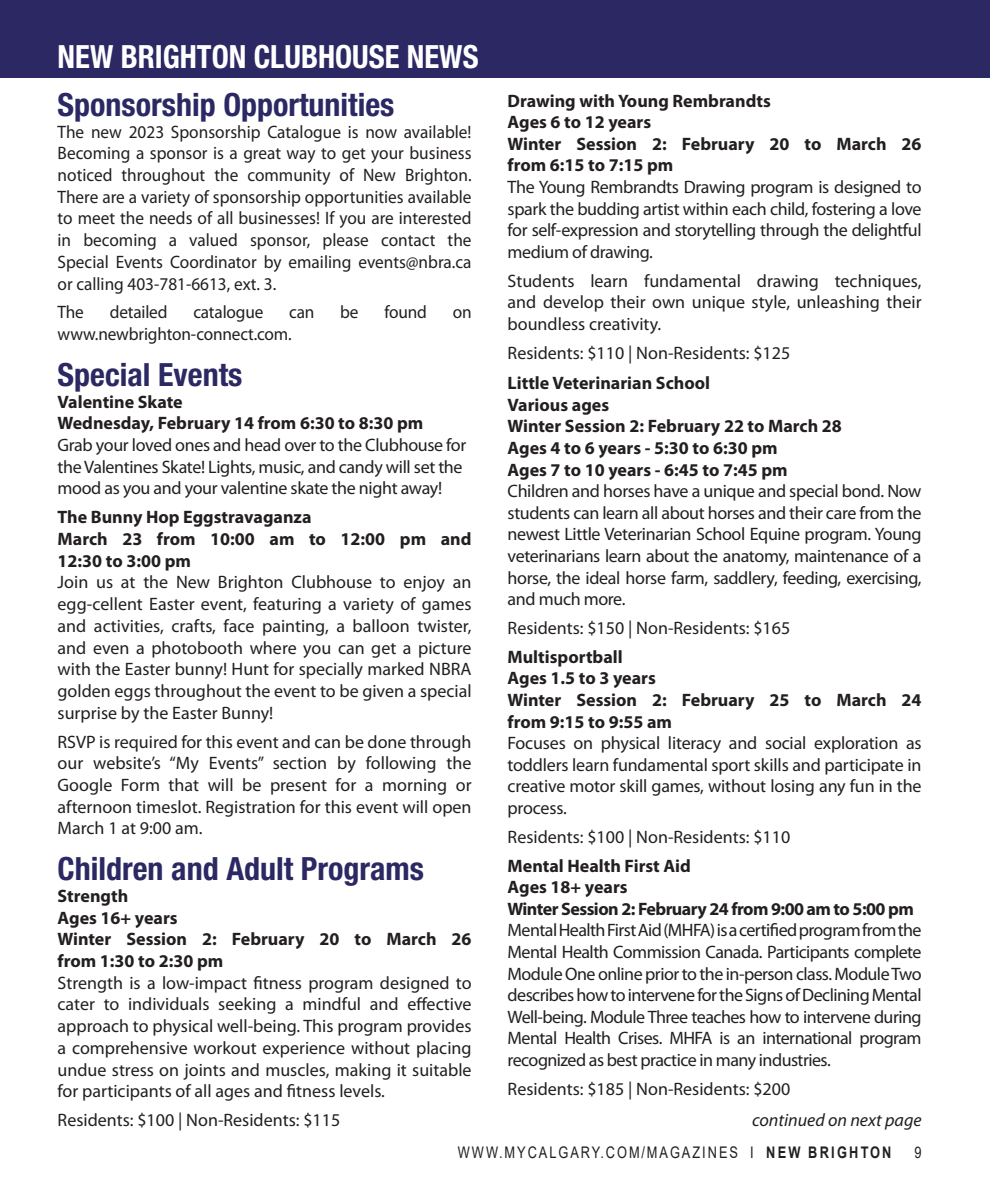
<style>
.page{position:relative;width:990px;height:1188px;background:#fff}
.page>*{position:absolute;margin:0;border:0;box-sizing:border-box;transform-origin:0 0}
.In_Around_title{font:700 condensed 32px "Helvetica Neue LT Std";color:#2b2863}
.t1{font:700 condensed 32px "Helvetica Neue LT Std";color:#fff;scale:.96 1}
.Body_text{font:18px/21.6px "Myriad Pro";letter-spacing:-.005em;color:#231f20;text-align:justify}
.In_Around_title-2{font:18px/21.8px "Myriad Pro";letter-spacing:-.02em;color:#231f20;text-align:justify}
.Body_text-2{font:700 18px/21.6px "Myriad Pro";color:#231f20}
.Body_text-3{font:18px/21.8px "Myriad Pro";letter-spacing:-.005em;color:#231f20;text-align:justify;scale:.96 1}
.In_Around_title-3{font:700 18px/21.8px "Myriad Pro";color:#231f20}
.Body_text-4{font:700 18px "Myriad Pro";letter-spacing:-.03em;color:#231f20}
.Body_text-5{font:italic 18px "Myriad Pro";color:#231f20}
.t2{font:16px "Arial";letter-spacing:.155em;color:#231f20;scale:.8 1}
.s1{font-weight:700}
</style>
<div class="page">
<div style="left:0;top:0;width:990px;height:78px;background:#2b2863"></div>
<p class="t1" style="left:58px;top:37px;width:440px">NEW BRIGHTON CLUBHOUSE NEWS</p>
<p class="In_Around_title" style="left:58px;top:85px;width:338px">Sponsorship Opportunities</p>
<p class="Body_text-3" style="left:58px;top:120px;width:433px">The new 2023 Sponsorship Catalogue is now available!<br>Becoming a sponsor is a great way to get your business noticed throughout the community of New Brighton.<br>There are a variety of sponsorship opportunities available to meet the needs of all businesses! If you are interested in becoming a valued sponsor, please contact the Special Events Coordinator by emailing events@nbra.ca or calling 403-781-6613, ext. 3.</p>
<p class="Body_text-3" style="left:58px;top:301px;width:29px">The</p>
<p class="Body_text-3" style="left:110px;top:301px;width:62px">detailed</p>
<p class="Body_text-3" style="left:193px;top:301px;width:74px">catalogue</p>
<p class="Body_text-3" style="left:289px;top:301px;width:28px">can</p>
<p class="Body_text-3" style="left:340px;top:301px;width:21px">be</p>
<p class="Body_text-3" style="left:384px;top:301px;width:46px">found</p>
<p class="Body_text-3" style="left:453px;top:301px;width:21px">on</p>
<p class="Body_text-3" style="left:58px;top:323px;width:245px">www.newbrighton-connect.com.</p>
<p class="In_Around_title" style="left:58px;top:355px;width:186px">Special Events</p>
<p class="Body_text-2" style="left:58px;top:390px;width:127px">Valentine Skate</p>
<p class="Body_text-2" style="left:58px;top:412px;width:367px">Wednesday, February 14 from 6:30 to 8:30 pm</p>
<p class="In_Around_title-2" style="left:58px;top:434px;width:410px;text-align:left">Grab your loved ones and head over to the Clubhouse for the Valentines Skate! Lights, music, and candy will set the mood as you and your valentine skate the night away!</p>
<p class="In_Around_title-3" style="left:58px;top:506px;width:255px">The Bunny Hop Eggstravaganza</p>
<p class="In_Around_title-3" style="left:58px;top:527px;width:415px">March 23 from 10:00 am to 12:00 pm and<br>12:30 to 3:00 pm</p>
<p class="In_Around_title-2" style="left:58px;top:571px;width:416px">Join us at the New Brighton Clubhouse to enjoy an egg-cellent Easter event, featuring a variety of games and activities, crafts, face painting, a balloon twister, and even a photobooth where you can get a picture with the Easter bunny! Hunt for specially marked NBRA golden eggs throughout the event to be given a special surprise by the Easter Bunny!</p>
<p class="In_Around_title-2" style="left:58px;top:730px;width:416px">RSVP is required for this event and can be done through our website’s “My Events” section by following the Google Form that will be present for a morning or afternoon timeslot. Registration for this event will open March 1 at 9:00 am.</p>
<p class="In_Around_title" style="left:58px;top:849px;width:368px">Children and Adult Programs</p>
<p class="Body_text-2" style="left:58px;top:884px;width:72px">Strength</p>
<p class="Body_text-2" style="left:58px;top:906px;width:122px">Ages 16+ years</p>
<p class="Body_text-2" style="left:58px;top:928px;width:415px">Winter Session 2: February 20 to March 26 from 1:30 to 2:30 pm</p>
<p class="Body_text" style="left:58px;top:971px;width:416px">Strength is a low-impact fitness program designed to cater to individuals seeking a mindful and effective approach to physical well-being. This program provides a comprehensive workout experience without placing undue stress on joints and muscles, making it suitable for participants of all ages and fitness levels.</p>
<p class="Body_text" style="left:58px;top:1109px;width:284px">Residents: $100 | Non-Residents: $115</p>
<p class="Body_text-2" style="left:508px;top:89px;width:265px">Drawing with Young Rembrandts</p>
<p class="Body_text-2" style="left:508px;top:111px;width:145px">Ages 6 to 12 years</p>
<p class="Body_text-2" style="left:508px;top:132px;width:415px">Winter Session 2: February 20 to March 26 from 6:15 to 7:15 pm</p>
<p class="Body_text" style="left:508px;top:176px;width:416px">The Young Rembrandts Drawing program is designed to spark the budding artist within each child, fostering a love for self-expression and storytelling through the delightful medium of drawing.</p>
<p class="Body_text" style="left:508px;top:269px;width:416px">Students learn fundamental drawing techniques, and develop their own unique style, unleashing their boundless creativity.</p>
<p class="Body_text" style="left:508px;top:341px;width:284px">Residents: $110 | Non-Residents: $125</p>
<p class="Body_text-2" style="left:508px;top:372px;width:204px">Little Veterinarian School</p>
<p class="Body_text-2" style="left:508px;top:393px;width:103px">Various ages</p>
<p class="Body_text-2" style="left:508px;top:415px;width:336px">Winter Session 2: February 22 to March 28</p>
<p class="Body_text-2" style="left:508px;top:436px;width:272px">Ages 4 to 6 years - 5:30 to 6:30 pm</p>
<p class="Body_text-2" style="left:508px;top:458px;width:282px">Ages 7 to 10 years - 6:45 to 7:45 pm</p>
<p class="Body_text" style="left:508px;top:480px;width:416px">Children and horses have a unique and special bond. Now students can learn all about horses and their care from the newest Little Veterinarian School Equine program. Young veterinarians learn about the anatomy, maintenance of a horse, the ideal horse farm, saddlery, feeding, exercising, and much more.</p>
<p class="Body_text" style="left:508px;top:617px;width:284px">Residents: $150 | Non-Residents: $165</p>
<p class="Body_text-2" style="left:508px;top:645px;width:117px">Multisportball</p>
<p class="Body_text-2" style="left:508px;top:667px;width:150px">Ages 1.5 to 3 years</p>
<p class="Body_text-2" style="left:508px;top:688px;width:415px">Winter Session 2: February 25 to March 24 from 9:15 to 9:55 am</p>
<p class="Body_text" style="left:508px;top:732px;width:416px">Focuses on physical literacy and social exploration as toddlers learn fundamental sport skills and participate in creative motor skill games, without losing any fun in the process.</p>
<p class="Body_text" style="left:508px;top:826px;width:284px">Residents: $100 | Non-Residents: $110</p>
<p class="Body_text-2" style="left:508px;top:854px;width:185px">Mental Health First Aid</p>
<p class="Body_text-2" style="left:508px;top:876px;width:122px">Ages 18+ years</p>
<p class="Body_text-4" style="left:508px;top:897px;width:408px">Winter Session 2: February 24 from 9:00 am to 5:00 pm</p>
<p class="Body_text" style="left:508px;top:919px;width:416px">Mental Health First Aid (MHFA) is a certified program from the Mental Health Commission Canada. Participants complete Module One online prior to the in-person class. Module Two describes how to intervene for the Signs of Declining Mental Well-being. Module Three teaches how to intervene during Mental Health Crises. MHFA is an international program recognized as best practice in many industries.</p>
<p class="Body_text" style="left:508px;top:1078px;width:284px">Residents: $185 | Non-Residents: $200</p>
<p class="Body_text-5" style="left:752px;top:1109px;width:171px">continued on next page</p>
<p class="t2" style="left:458px;top:1141px;width:543px">WWW.MYCALGARY.COM/MAGAZINES I <span class="s1">NEW BRIGHTON</span></p>
<p class="t2" style="left:914px;top:1141px;width:10px">9</p>
</div>
